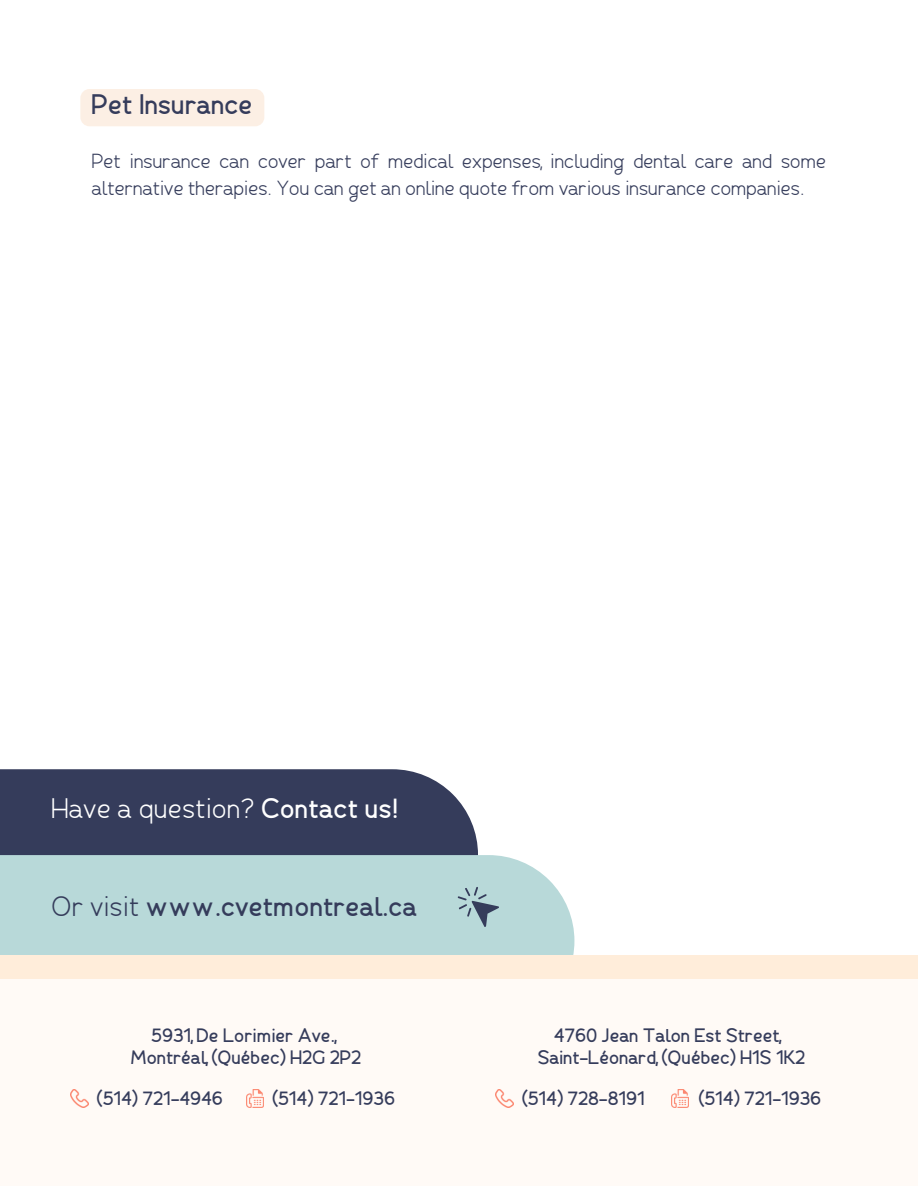
<style>
.page{position:relative;width:918px;height:1188px;background:#fff}
.page>*{position:absolute;margin:0;border:0;box-sizing:border-box;transform-origin:0 0}
.t1{font:700 27px "Fibon Sans";letter-spacing:.005em;color:#353c5b}
.t2{font:27px "Fibon Sans";letter-spacing:.005em;color:#fff}
.t3{font:19.5px/27px "Fibon Sans";letter-spacing:-.005em;color:#353c5b}
.t4{font:700 18.6px/22.5px "Fibon Sans";color:#353c5b;text-align:center}
.s1{font-weight:700}
.s2{font-weight:400}
</style>
<div class="page">
<div style="left:0;top:769px;width:478px;height:86px;background:#353c5b"></div>
<div style="left:0;top:855px;width:574px;height:100px;background:#b8d9d9"></div>
<svg style="left:457px;top:886px;width:47px;height:41px;background:#9ebac0"></svg>
<div style="left:80px;top:89px;width:184px;height:37px;background:#fcefe4;border-radius:9px"></div>
<div style="left:0;top:978px;width:918px;height:208px;background:#fffaf6"></div>
<img style="left:70px;top:1089px;width:18px;height:18px">
<img style="left:246px;top:1089px;width:17px;height:18px">
<img style="left:496px;top:1089px;width:18px;height:18px">
<img style="left:672px;top:1089px;width:17px;height:18px">
<div style="left:0;top:955px;width:918px;height:23px;background:#ffedda"></div>
<p class="t1" style="left:92px;top:93px;width:163px">Pet Insurance</p>
<h1 class="t3" style="left:92px;top:149px;width:736px">Pet insurance can cover part of medical expenses, including dental care and some alternative therapies. You can get an online quote from various insurance companies.</h1>
<h2 class="t2" style="left:52px;top:798px;width:348px">Have a question? <span class="s1">Contact us!</span></h2>
<h2 class="t1" style="left:52px;top:896px;width:367px"><span class="s2">Or visit</span> www.cvetmontreal.ca</h2>
<p class="t4" style="left:131px;top:1026px;width:232px">5931, De Lorimier Ave.,<br>Montréal, (Québec) H2G 2P2</p>
<h3 class="t4" style="left:97px;top:1089px;width:128px">(514) 721-4946</h3>
<h3 class="t4" style="left:272px;top:1089px;width:124px">(514) 721-1936</h3>
<p class="t4" style="left:538px;top:1026px;width:269px">4760 Jean Talon Est Street,<br>Saint-Léonard, (Québec) H1S 1K2</p>
<p class="t4" style="left:522px;top:1089px;width:124px">(514) 728-8191</p>
<p class="t4" style="left:699px;top:1089px;width:124px">(514) 721-1936</p>
</div>
